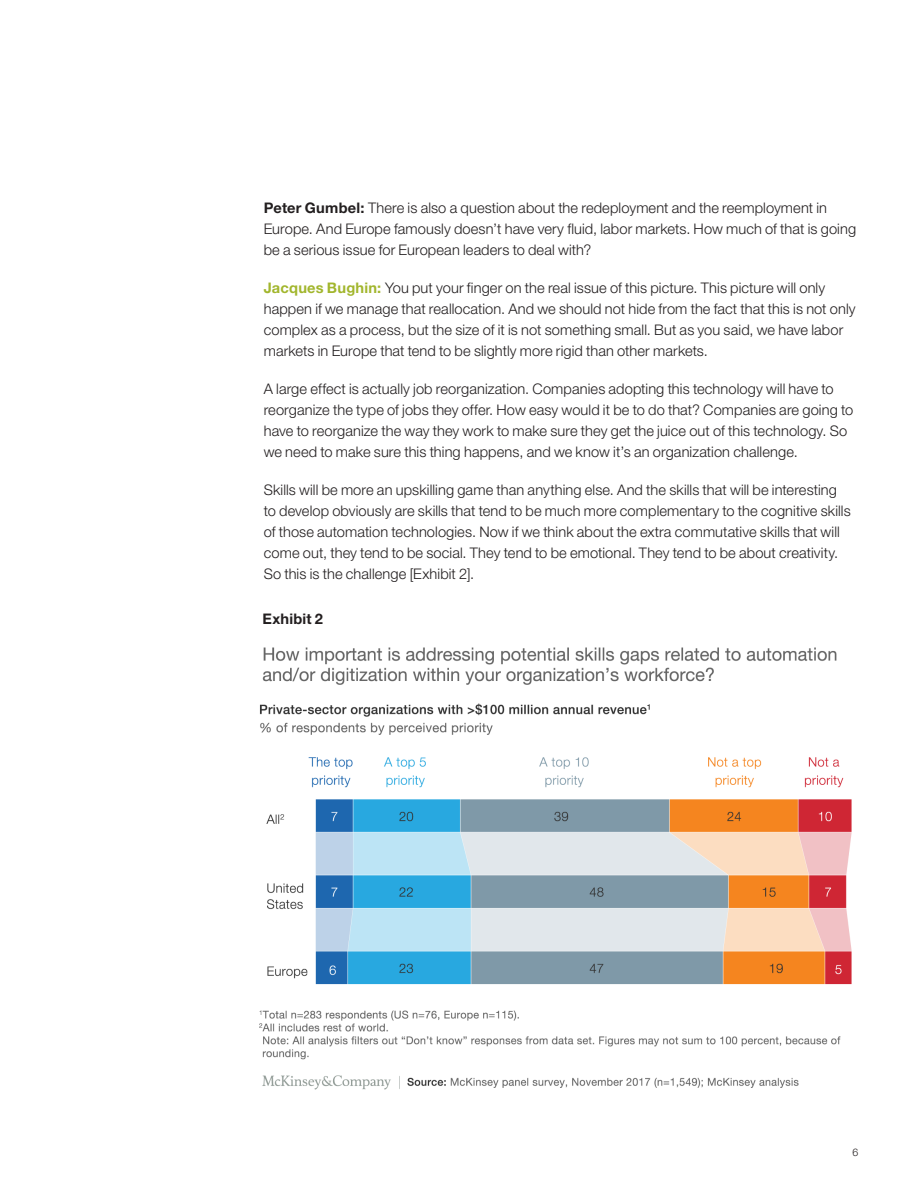
<style>
.page{position:relative;width:918px;height:1188px;background:#fff}
.page>*{position:absolute;margin:0;border:0;box-sizing:border-box;transform-origin:0 0}
.Body{font:300 14.7px/21px "Helvetica Neue LT Std";letter-spacing:.005em;color:#231f20}
.Interview_3{font:300 14.7px/21px "Helvetica Neue LT Std";letter-spacing:.005em;color:#231f20}
.Interview_1{font:300 14.7px/21px "Helvetica Neue LT Std";letter-spacing:.005em;color:#231f20}
.Interview_2{font:700 14.7px "Helvetica Neue LT Std";letter-spacing:.015em;color:#231f20}
.t1{font:300 10.5px "Helvetica Neue LT Std";color:#231f20}
.s1{font-weight:700}
.s2{font-weight:700;color:#a2b62d}
</style>
<div class="page">
<img style="left:259px;top:647px;width:593px;height:443px">
<p class="Interview_1" style="left:264px;top:197px;width:594px"><span class="s1">Peter Gumbel:</span> There is also a question about the redeployment and the reemployment in<br>Europe. And Europe famously doesn’t have very fluid, labor markets. How much of that is going be a serious issue for European leaders to deal with?</p>
<p class="Interview_3" style="left:264px;top:277px;width:593px"><span class="s2">Jacques Bughin:</span> You put your finger on the real issue of this picture. This picture will only happen if we manage that reallocation. And we should not hide from the fact that this is not only complex as a process, but the size of it is not something small. But as you said, we have labor markets in Europe that tend to be slightly more rigid than other markets.</p>
<p class="Body" style="left:264px;top:378px;width:591px">A large effect is actually job reorganization. Companies adopting this technology will have to reorganize the type of jobs they offer. How easy would it be to do that? Companies are going to have to reorganize the way they work to make sure they get the juice out of this technology. So we need to make sure this thing happens, and we know it’s an organization challenge.</p>
<p class="Body" style="left:264px;top:479px;width:589px">Skills will be more an upskilling game than anything else. And the skills that will be interesting to develop obviously are skills that tend to be much more complementary to the cognitive skills of those automation technologies. Now if we think about the extra commutative skills that will come out, they tend to be social. They tend to be emotional. They tend to be about creativity.<br>So this is the challenge [Exhibit 2].</p>
<p class="Interview_2" style="left:262px;top:610px;width:62px">Exhibit 2</p>
<p class="t1" style="left:853px;top:1145px;width:7px">6</p>
</div>
